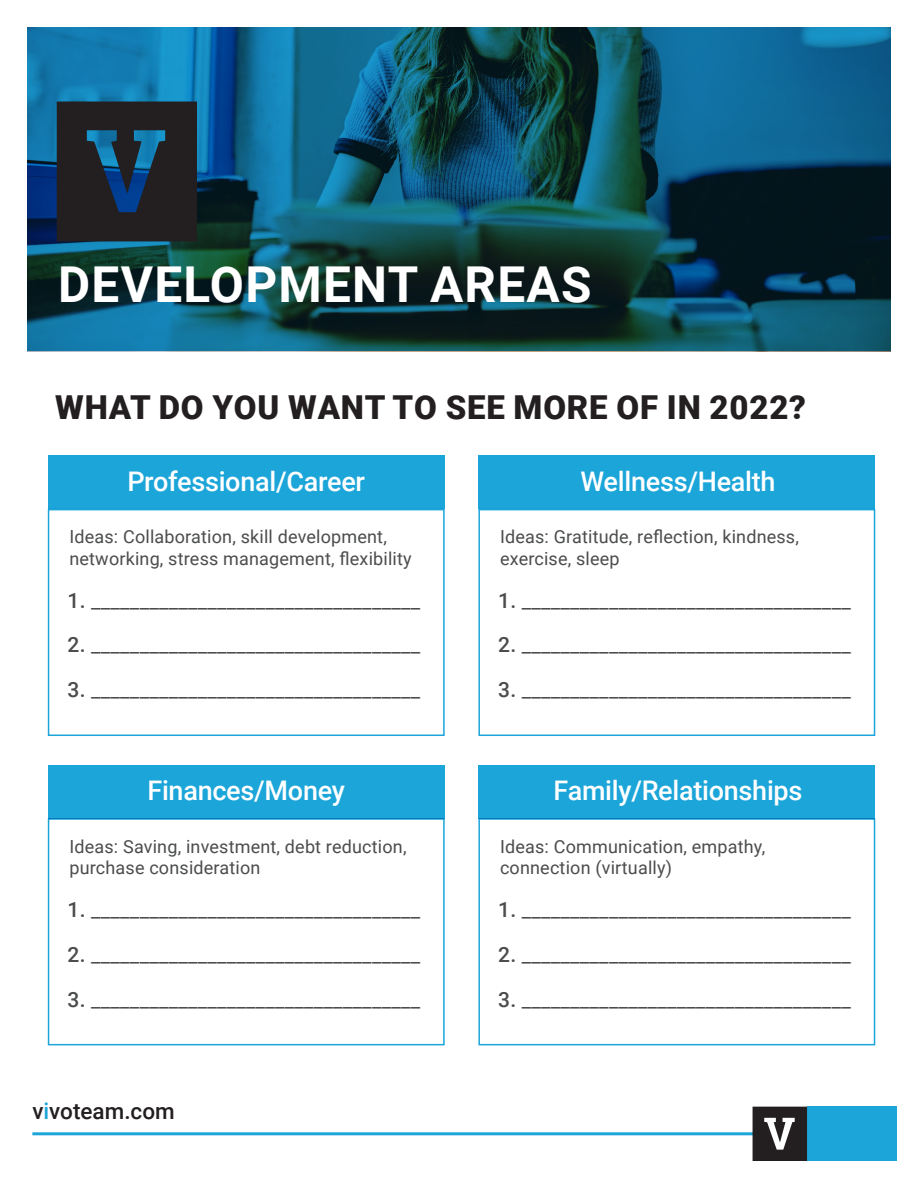
<style>
.page{position:relative;width:918px;height:1188px;background:#fff}
.page>*{position:absolute;margin:0;border:0;box-sizing:border-box;transform-origin:0 0}
.HEading{font:700 49.5px "Roboto";letter-spacing:.025em;color:#fff}
.Initials{font:900 33px "Roboto";letter-spacing:.025em;color:#231f20}
.t1{font:500 27px "Roboto";letter-spacing:-.01em;color:#fff}
.t2{font:500 22.5px "Roboto";color:#231f20}
.Numbered_list{font:21px "Roboto";color:#4b4c4d}
.t3{font:18px/21.6px "Roboto";letter-spacing:.01em;color:#4b4c4d}
.s1{font-weight:500}
.s2{color:#1ba5d9}
</style>
<div class="page">
<div style="left:48px;top:509px;width:397px;height:227px;border:2px solid #1ba5d9"></div>
<div style="left:48px;top:456px;width:397px;height:53px;background:#1ba5d9"></div>
<div style="left:478px;top:509px;width:397px;height:227px;border:2px solid #1ba5d9"></div>
<div style="left:478px;top:456px;width:397px;height:53px;background:#1ba5d9"></div>
<div style="left:48px;top:818px;width:397px;height:227px;border:2px solid #1ba5d9"></div>
<div style="left:48px;top:765px;width:397px;height:53px;background:#1ba5d9"></div>
<div style="left:478px;top:818px;width:397px;height:227px;border:2px solid #1ba5d9"></div>
<div style="left:478px;top:765px;width:397px;height:53px;background:#1ba5d9"></div>
<svg style="left:27px;top:27px;width:864px;height:324px;background:#0d4c63"></svg>
<svg style="left:57px;top:102px;width:140px;height:139px;background:#1f2832"></svg>
<hr style="left:32px;top:1132px;width:864px;height:3px;background:#1ba5d9">
<div style="left:807px;top:1107px;width:89px;height:54px;background:#1ba5d9"></div>
<svg style="left:753px;top:1107px;width:54px;height:54px;background:#423f3f"></svg>
<p class="HEading" style="left:58px;top:250px;width:535px">DEVELOPMENT AREAS</p>
<p class="Initials" style="left:55px;top:384px;width:752px">WHAT DO YOU WANT TO SEE MORE OF IN 2022?</p>
<p class="t1" style="left:127px;top:462px;width:239px">Professional/Career</p>
<p class="t1" style="left:581px;top:462px;width:197px">Wellness/Health</p>
<p class="t3" style="left:69px;top:525px;width:344px">Ideas: Collaboration, skill development, networking, stress management, flexibility</p>
<p class="Numbered_list" style="left:68px;top:585px;width:354px"><span class="s1">1.</span> __________________________________</p>
<p class="Numbered_list" style="left:68px;top:630px;width:354px"><span class="s1">2.</span> __________________________________</p>
<p class="Numbered_list" style="left:68px;top:675px;width:354px"><span class="s1">3.</span> __________________________________</p>
<p class="t3" style="left:500px;top:525px;width:300px">Ideas: Gratitude, reflection, kindness, exercise, sleep</p>
<p class="Numbered_list" style="left:498px;top:585px;width:354px"><span class="s1">1.</span> __________________________________</p>
<p class="Numbered_list" style="left:498px;top:630px;width:354px"><span class="s1">2.</span> __________________________________</p>
<p class="Numbered_list" style="left:498px;top:675px;width:354px"><span class="s1">3.</span> __________________________________</p>
<p class="t1" style="left:147px;top:772px;width:199px">Finances/Money</p>
<p class="t1" style="left:554px;top:772px;width:250px">Family/Relationships</p>
<p class="t3" style="left:69px;top:835px;width:339px">Ideas: Saving, investment, debt reduction, purchase consideration</p>
<p class="Numbered_list" style="left:68px;top:895px;width:354px"><span class="s1">1.</span> __________________________________</p>
<p class="Numbered_list" style="left:68px;top:940px;width:354px"><span class="s1">2.</span> __________________________________</p>
<p class="Numbered_list" style="left:68px;top:984px;width:354px"><span class="s1">3.</span> __________________________________</p>
<p class="t2" style="left:32px;top:1095px;width:144px">v<span class="s2">i</span>voteam.com</p>
<p class="t3" style="left:500px;top:835px;width:267px">Ideas: Communication, empathy, connection (virtually)</p>
<p class="Numbered_list" style="left:498px;top:895px;width:354px"><span class="s1">1.</span> __________________________________</p>
<p class="Numbered_list" style="left:498px;top:940px;width:354px"><span class="s1">2.</span> __________________________________</p>
<p class="Numbered_list" style="left:498px;top:984px;width:354px"><span class="s1">3.</span> __________________________________</p>
</div>
